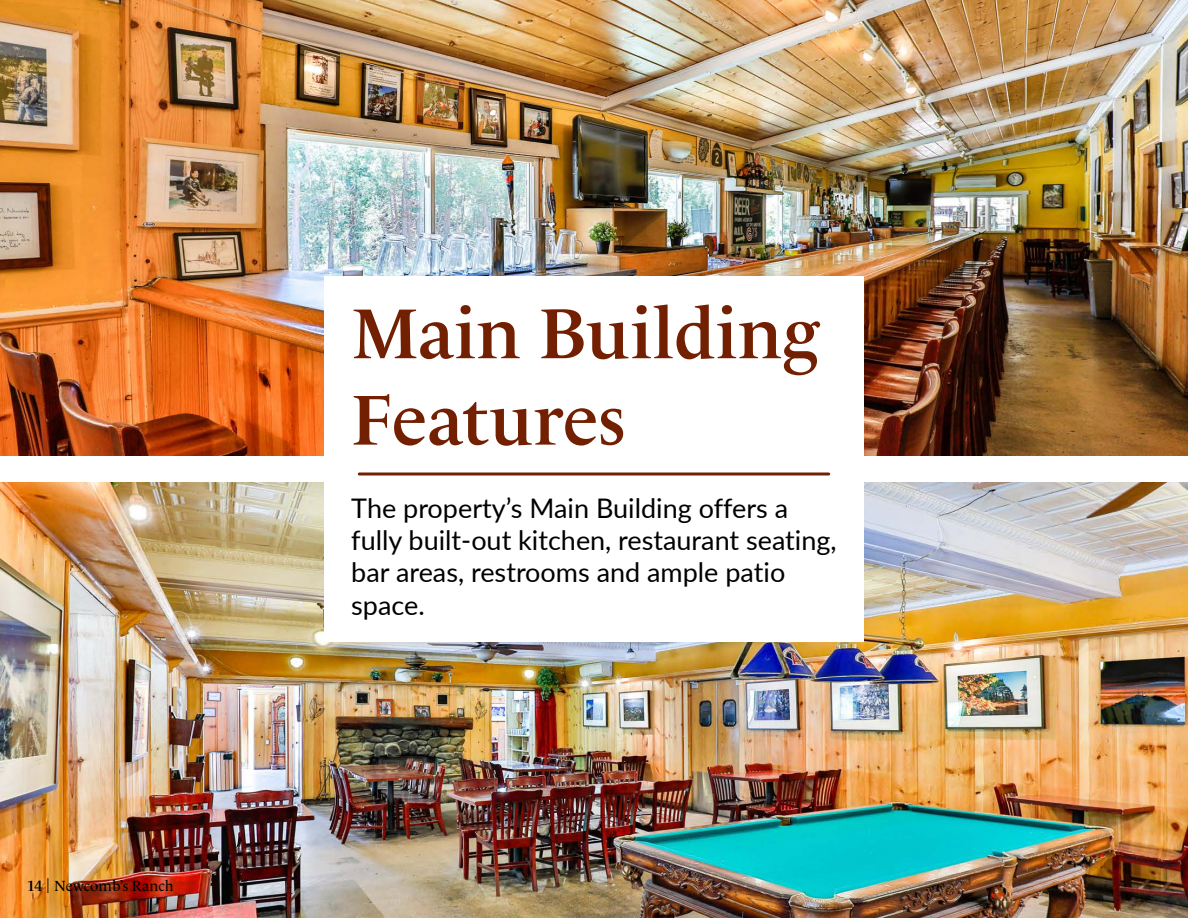
<style>
.page{position:relative;width:1188px;height:918px;background:#fff}
.page>*{position:absolute;margin:0;border:0;box-sizing:border-box;transform-origin:0 0}
.t1{font:600 72px/86.4px "Le Monde Livre Cla Std";color:#732002}
.t2{font:27px/32.4px "Lato";color:#000}
.t3{font:15px "Le Monde Livre Cla Std";color:#000}
.s1{font-weight:600}
</style>
<div class="page">
<img style="left:0;top:0;width:1188px;height:456px">
<img style="left:0;top:483px;width:1188px;height:435px">
<div style="left:324px;top:276px;width:540px;height:366px;background:#fff"></div>
<svg style="left:359px;top:472px;width:470px;height:4px;background:#955741"></svg>
<p class="t3" style="left:27px;top:877px;width:148px"><span class="s1">14</span> | Newcomb’s Ranch</p>
<h1 class="t1" style="left:351px;top:291px;width:468px">Main Building<br>Features</h1>
<p class="t2" style="left:351px;top:490px;width:487px">The property’s Main Building offers a fully built-out kitchen, restaurant seating, bar areas, restrooms and ample patio space.</p>
</div>
